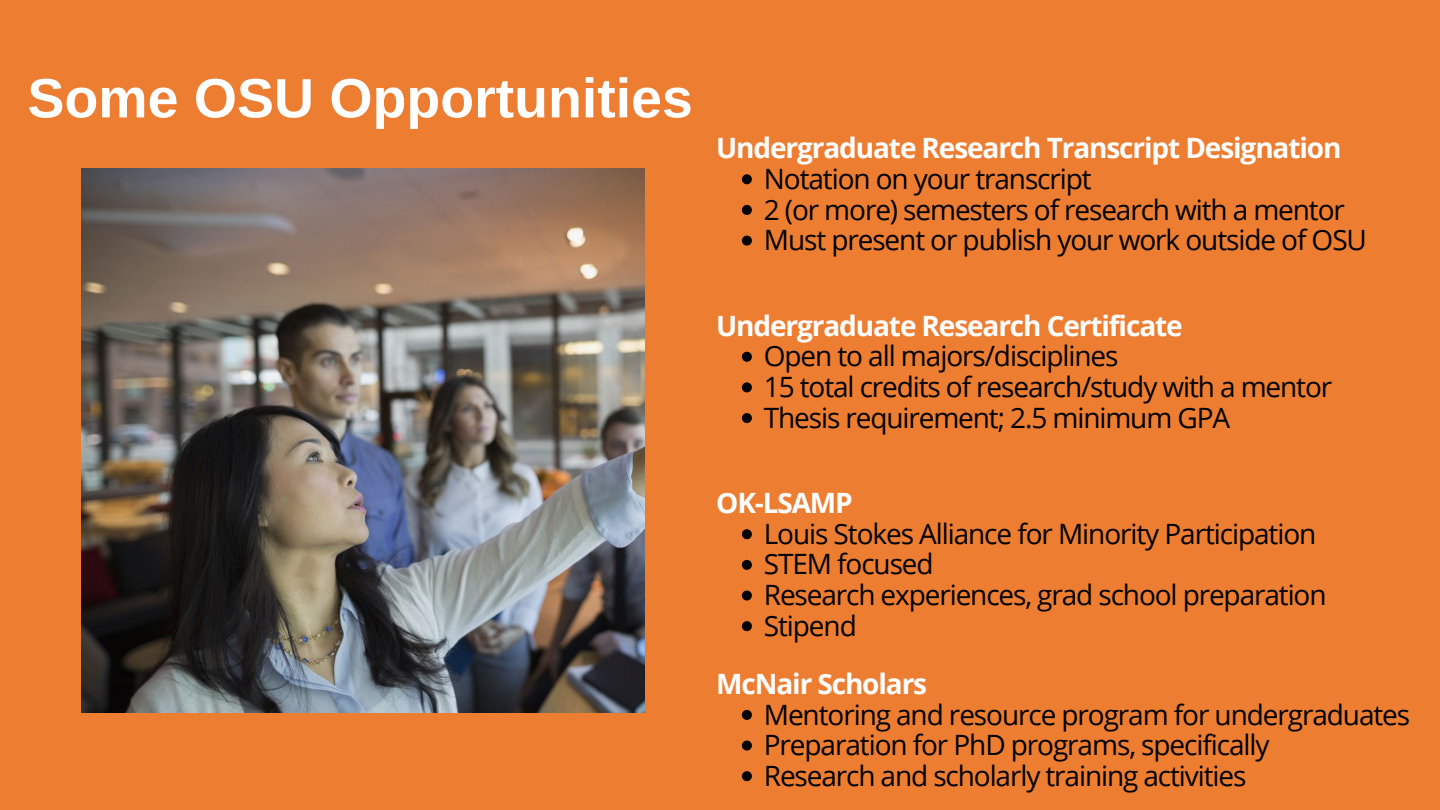
<style>
.page{position:relative;width:1440px;height:810px;background:#ed7d31}
.page>*{position:absolute;margin:0;border:0;box-sizing:border-box;transform-origin:0 0}
.t1{font:700 55.5px "Arimo";color:#fff}
.t2{font:28px/30.6px "Open Sans";letter-spacing:-.04em;color:#000}
.t3{font:700 28px "Open Sans";letter-spacing:-.04em;color:#fff}
</style>
<div class="page">
<img style="left:81px;top:168px;width:564px;height:545px">
<svg style="left:742px;top:174px;width:10px;height:10px"></svg>
<svg style="left:742px;top:205px;width:10px;height:10px"></svg>
<svg style="left:742px;top:236px;width:10px;height:10px"></svg>
<svg style="left:742px;top:352px;width:10px;height:10px"></svg>
<svg style="left:742px;top:382px;width:10px;height:10px"></svg>
<svg style="left:742px;top:413px;width:10px;height:10px"></svg>
<svg style="left:742px;top:529px;width:10px;height:10px"></svg>
<svg style="left:742px;top:560px;width:10px;height:10px"></svg>
<svg style="left:742px;top:591px;width:10px;height:10px"></svg>
<svg style="left:742px;top:621px;width:10px;height:10px"></svg>
<svg style="left:742px;top:710px;width:10px;height:10px"></svg>
<svg style="left:742px;top:741px;width:10px;height:10px"></svg>
<svg style="left:742px;top:771px;width:10px;height:10px"></svg>
<h1 class="t1" style="left:27px;top:67px;width:667px">Some OSU Opportunities</h1>
<p class="t3" style="left:716px;top:128px;width:627px">Undergraduate Research Transcript Designation</p>
<p class="t2" style="left:764px;top:163px;width:605px">Notation on your transcript<br>2 (or more) semesters of research with a mentor<br>Must present or publish your work outside of OSU</p>
<p class="t3" style="left:716px;top:306px;width:468px">Undergraduate Research Certificate</p>
<p class="t2" style="left:764px;top:340px;width:570px">Open to all majors/disciplines<br>15 total credits of research/study with a mentor<br>Thesis requirement; 2.5 minimum GPA</p>
<p class="t3" style="left:716px;top:483px;width:138px">OK-LSAMP</p>
<p class="t2" style="left:764px;top:518px;width:564px">Louis Stokes Alliance for Minority Participation<br>STEM focused<br>Research experiences, grad school preparation<br>Stipend</p>
<p class="t3" style="left:716px;top:664px;width:212px">McNair Scholars</p>
<p class="t2" style="left:764px;top:698px;width:648px">Mentoring and resource program for undergraduates<br>Preparation for PhD programs, specifically<br>Research and scholarly training activities</p>
</div>
